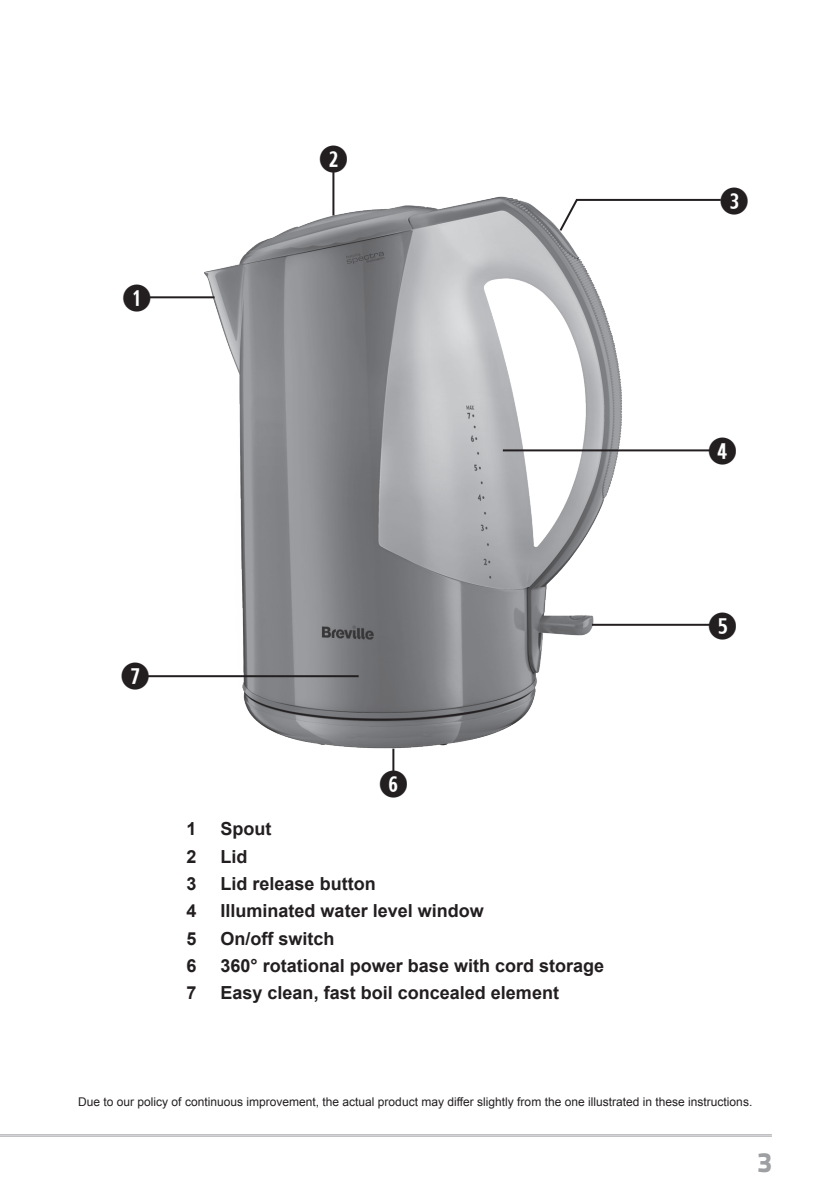
<style>
.page{position:relative;width:840px;height:1191px;background:#fff}
.page>*{position:absolute;margin:0;border:0;box-sizing:border-box;transform-origin:0 0}
.Number{font:700 36px "Combi Numerals Pro";color:#231f20}
.t1{font:28px "Titillium Text 14 L 999 wt";color:#9d9fa2}
.Parts_list_bold{font:700 18px "Arial";color:#231f20}
.Body{font:12px "Arial";color:#231f20}
</style>
<div class="page">
<hr style="left:0;top:1135px;width:771px;height:1px;background:#a8a9ad">
<hr style="left:0;top:1134px;width:771px;height:1px;background:#a8a9ad">
<img style="left:162px;top:173px;width:502px;height:599px">
<hr style="left:332px;top:168px;width:2px;height:47px;background:#231f20">
<hr style="left:392px;top:748px;width:2px;height:23px;background:#231f20">
<hr style="left:149px;top:296px;width:65px;height:2px;background:#231f20">
<hr style="left:147px;top:675px;width:211px;height:2px;background:#231f20">
<hr style="left:502px;top:449px;width:211px;height:2px;background:#231f20">
<hr style="left:591px;top:624px;width:122px;height:2px;background:#231f20">
<svg style="left:557px;top:198px;width:164px;height:35px"></svg>
<p class="Number" style="left:122px;top:285px;width:31px">Q</p>
<p class="Number" style="left:318px;top:145px;width:31px">W</p>
<p class="Number" style="left:120px;top:662px;width:31px">U</p>
<p class="Number" style="left:378px;top:770px;width:31px">Y</p>
<p class="Parts_list_bold" style="left:186px;top:817px;width:12px">1</p>
<p class="Parts_list_bold" style="left:220px;top:817px;width:52px">Spout</p>
<p class="Parts_list_bold" style="left:186px;top:844px;width:12px">2</p>
<p class="Parts_list_bold" style="left:220px;top:844px;width:28px">Lid</p>
<p class="Parts_list_bold" style="left:186px;top:871px;width:12px">3</p>
<p class="Parts_list_bold" style="left:220px;top:871px;width:157px">Lid release button</p>
<p class="Parts_list_bold" style="left:186px;top:899px;width:12px">4</p>
<p class="Parts_list_bold" style="left:220px;top:899px;width:265px">Illuminated water level window</p>
<p class="Parts_list_bold" style="left:186px;top:926px;width:12px">5</p>
<p class="Parts_list_bold" style="left:220px;top:926px;width:116px">On/off switch</p>
<p class="Parts_list_bold" style="left:186px;top:953px;width:12px">6</p>
<p class="Parts_list_bold" style="left:220px;top:953px;width:385px">360° rotational power base with cord storage</p>
<p class="Parts_list_bold" style="left:186px;top:980px;width:12px">7</p>
<p class="Parts_list_bold" style="left:220px;top:980px;width:340px">Easy clean, fast boil concealed element</p>
<p class="Number" style="left:719px;top:188px;width:31px">E</p>
<p class="Number" style="left:707px;top:438px;width:31px">R</p>
<p class="Number" style="left:707px;top:612px;width:31px">T</p>
<p class="Body" style="left:78px;top:1093px;width:675px">Due to our policy of continuous improvement, the actual product may differ slightly from the one illustrated in these instructions.</p>
<p class="t1" style="left:756px;top:1144px;width:16px">3</p>
</div>
